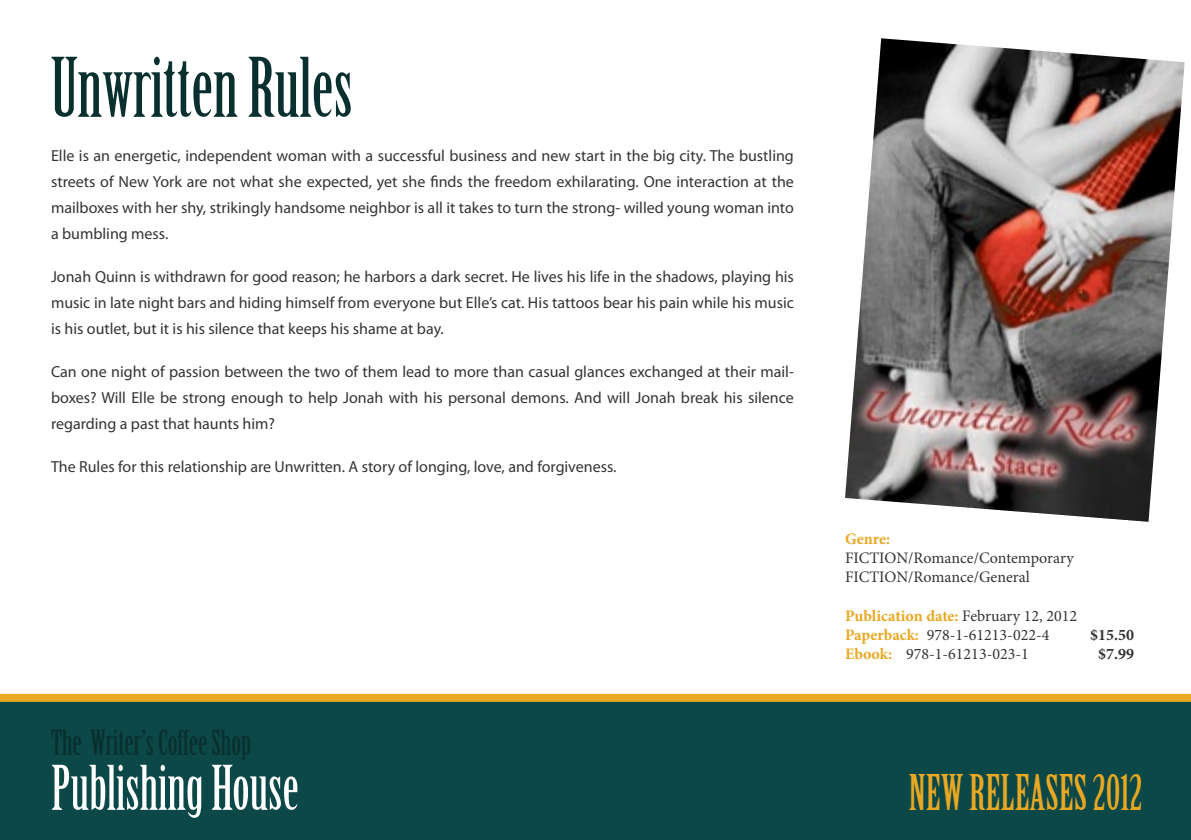
<style>
.page{position:relative;width:1191px;height:840px;background:#fff}
.page>*{position:absolute;margin:0;border:0;box-sizing:border-box;transform-origin:0 0}
.t1{font:80px "Birch Std";color:#092f2f}
.t2{font:60px "Birch Std";color:#fff}
.t3{font:48px "Birch Std";color:#e9a822}
.t4{font:34px "Birch Std";color:#092f2f}
.t5{font:16px/26px "Myriad Pro";color:#343433;text-align:justify}
.t6{font:16px/19.2px "Minion Pro";color:#343433}
.t7{font:700 16px "Minion Pro";color:#343433}
.t8{font:700 16px "Minion Pro";letter-spacing:-.005em;color:#e9a822}
.s1{font-weight:700;color:#e9a822}
</style>
<div class="page">
<div style="left:0;top:693px;width:1191px;height:146px;background:#0c4847"></div>
<img style="left:845px;top:38px;width:339px;height:483px">
<h1 class="t1" style="left:51px;top:43px;width:303px">Unwritten Rules</h1>
<p class="t5" style="left:51px;top:142px;width:744px">Elle is an energetic, independent woman with a successful business and new start in the big city. The bustling streets of New York are not what she expected, yet she finds the freedom exhilarating. One interaction at the mailboxes with her shy, strikingly handsome neighbor is all it takes to turn the strong- willed young woman into a bumbling mess.</p>
<p class="t5" style="left:51px;top:263px;width:744px">Jonah Quinn is withdrawn for good reason; he harbors a dark secret. He lives his life in the shadows, playing his music in late night bars and hiding himself from everyone but Elle’s cat. His tattoos bear his pain while his music is his outlet, but it is his silence that keeps his shame at bay.</p>
<p class="t5" style="left:51px;top:358px;width:744px">Can one night of passion between the two of them lead to more than casual glances exchanged at their mail&shy;boxes? Will Elle be strong enough to help Jonah with his personal demons. And will Jonah break his silence regarding a past that haunts him?</p>
<p class="t5" style="left:51px;top:453px;width:567px">The Rules for this relationship are Unwritten. A story of longing, love, and forgiveness.</p>
<p class="t8" style="left:845px;top:527px;width:47px">Genre:</p>
<p class="t6" style="left:845px;top:548px;width:230px">FICTION/Romance/Contemporary<br>FICTION/Romance/General</p>
<p class="t6" style="left:845px;top:605px;width:234px"><span class="s1">Publication date:</span> February 12, 2012<br><span class="s1">Paperback:</span> 978-1-61213-022-4</p>
<p class="t7" style="left:1090px;top:623px;width:46px">$15.50</p>
<p class="t6" style="left:845px;top:644px;width:185px"><span class="s1">Ebook:</span> 978-1-61213-023-1</p>
<p class="t7" style="left:1098px;top:642px;width:38px">$7.99</p>
<h3 class="t4" style="left:51px;top:723px;width:202px">The Writer’s Coffee Shop</h3>
<h2 class="t2" style="left:51px;top:753px;width:249px">Publishing House</h2>
<h3 class="t3" style="left:909px;top:765px;width:235px">NEW RELEASES 2012</h3>
</div>
